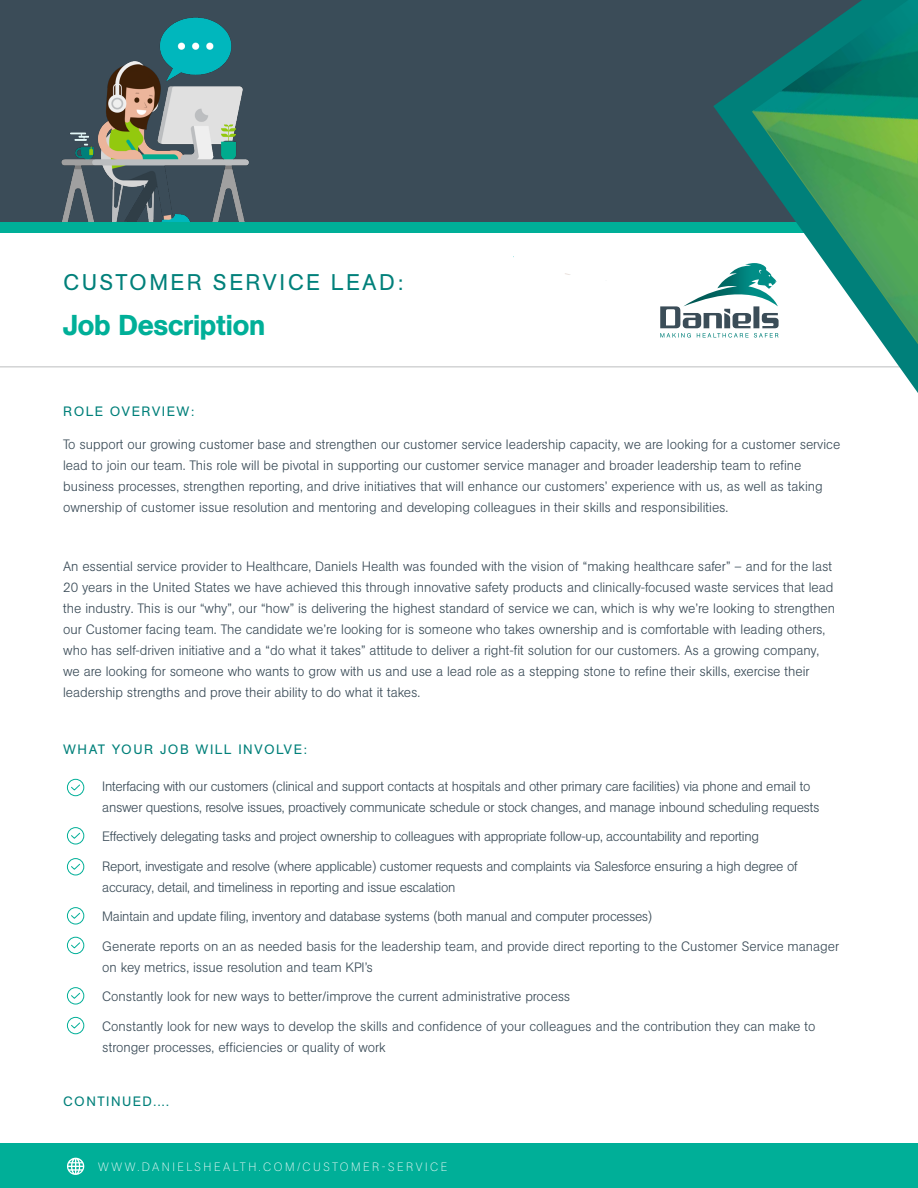
<style>
.page{position:relative;width:918px;height:1188px;background:#fff}
.page>*{position:absolute;margin:0;border:0;box-sizing:border-box;transform-origin:0 0}
.body_copy{font:500 28.5px "AG Book Pro";letter-spacing:-.01em;color:#00af98}
.body_copy-2{font:22.5px "AG Book Pro";letter-spacing:.11em;color:#00807a}
.body_copy-3{font:300 13.5px/21px "AG Book Pro";color:#3b4c58}
.body_copy-4{font:300 13.5px/21px "AG Book Pro";letter-spacing:-.02em;color:#3b4c58}
.body_copy-5{font:13.5px "AG Book Pro";letter-spacing:.11em;color:#00807a}
.t1{font:200 12px "AG Book Pro";letter-spacing:.21em;color:#fff}
</style>
<div class="page">
<hr style="left:0;top:367px;width:918px;height:1px;background:#bcbec0">
<div style="left:0;top:0;width:918px;height:229px;background:#3b4c58"></div>
<div style="left:0;top:1144px;width:918px;height:44px;background:#00af98"></div>
<svg style="left:660px;top:292px;width:53px;height:46px"></svg>
<svg style="left:71px;top:784px;width:9px;height:7px"></svg>
<div style="left:67px;top:779px;width:17px;height:17px;border:1px solid #00af98;border-radius:50%"></div>
<svg style="left:71px;top:832px;width:9px;height:7px"></svg>
<div style="left:67px;top:827px;width:17px;height:17px;border:1px solid #00af98;border-radius:50%"></div>
<svg style="left:71px;top:863px;width:9px;height:7px"></svg>
<div style="left:67px;top:858px;width:17px;height:17px;border:1px solid #00af98;border-radius:50%"></div>
<svg style="left:71px;top:912px;width:9px;height:7px"></svg>
<div style="left:67px;top:907px;width:17px;height:17px;border:1px solid #00af98;border-radius:50%"></div>
<svg style="left:71px;top:942px;width:9px;height:7px"></svg>
<div style="left:67px;top:937px;width:17px;height:17px;border:1px solid #00af98;border-radius:50%"></div>
<svg style="left:71px;top:992px;width:9px;height:7px"></svg>
<div style="left:67px;top:987px;width:17px;height:18px;border:1px solid #00af98;border-radius:50%"></div>
<svg style="left:71px;top:1022px;width:9px;height:7px"></svg>
<div style="left:67px;top:1017px;width:17px;height:17px;border:1px solid #00af98;border-radius:50%"></div>
<svg style="left:67px;top:1158px;width:17px;height:17px"></svg>
<div style="left:0;top:222px;width:918px;height:11px;background:#00af98"></div>
<svg style="left:713px;top:79px;width:205px;height:314px"></svg>
<img style="left:752px;top:0;width:166px;height:344px">
<img style="left:61px;top:17px;width:188px;height:204px">
<p class="body_copy-2" style="left:63px;top:268px;width:341px">CUSTOMER SERVICE LEAD:</p>
<p class="body_copy" style="left:63px;top:306px;width:204px">Job Description</p>
<p class="body_copy-5" style="left:63px;top:403px;width:132px">ROLE OVERVIEW:</p>
<p class="body_copy-3" style="left:63px;top:433px;width:779px">To support our growing customer base and strengthen our customer service leadership capacity, we are looking for a customer service lead to join our team. This role will be pivotal in supporting our customer service manager and broader leadership team to refine business processes, strengthen reporting, and drive initiatives that will enhance our customers’ experience with us, as well as taking ownership of customer issue resolution and mentoring and developing colleagues in their skills and responsibilities.</p>
<p class="body_copy-3" style="left:63px;top:555px;width:774px">An essential service provider to Healthcare, Daniels Health was founded with the vision of “making healthcare safer” – and for the last 20 years in the United States we have achieved this through innovative safety products and clinically-focused waste services that lead the industry. This is our “why”, our “how” is delivering the highest standard of service we can, which is why we’re looking to strengthen our Customer facing team. The candidate we’re looking for is someone who takes ownership and is comfortable with leading others, who has self-driven initiative and a “do what it takes” attitude to deliver a right-fit solution for our customers. As a growing company, we are looking for someone who wants to grow with us and use a lead role as a stepping stone to refine their skills, exercise their leadership strengths and prove their ability to do what it takes.</p>
<p class="body_copy-5" style="left:63px;top:741px;width:245px">WHAT YOUR JOB WILL INVOLVE:</p>
<p class="body_copy-4" style="left:102px;top:775px;width:719px">Interfacing with our customers (clinical and support contacts at hospitals and other primary care facilities) via phone and email to answer questions, resolve issues, proactively communicate schedule or stock changes, and manage inbound scheduling requests</p>
<p class="body_copy-4" style="left:102px;top:826px;width:658px">Effectively delegating tasks and project ownership to colleagues with appropriate follow-up, accountability and reporting</p>
<p class="body_copy-4" style="left:102px;top:855px;width:697px">Report, investigate and resolve (where applicable) customer requests and complaints via Salesforce ensuring a high degree of accuracy, detail, and timeliness in reporting and issue escalation</p>
<p class="body_copy-4" style="left:102px;top:906px;width:552px">Maintain and update filing, inventory and database systems (both manual and computer processes)</p>
<p class="body_copy-3" style="left:102px;top:935px;width:738px">Generate reports on an as needed basis for the leadership team, and provide direct reporting to the Customer Service manager on key metrics, issue resolution and team KPI’s</p>
<p class="body_copy-3" style="left:102px;top:986px;width:470px">Constantly look for new ways to better/improve the current administrative process</p>
<p class="body_copy-3" style="left:102px;top:1015px;width:715px">Constantly look for new ways to develop the skills and confidence of your colleagues and the contribution they can make to stronger processes, efficiencies or quality of work</p>
<p class="body_copy-5" style="left:63px;top:1092px;width:107px">CONTINUED....</p>
<p class="t1" style="left:98px;top:1159px;width:351px">WWW.DANIELSHEALTH.COM/CUSTOMER-SERVICE</p>
</div>
